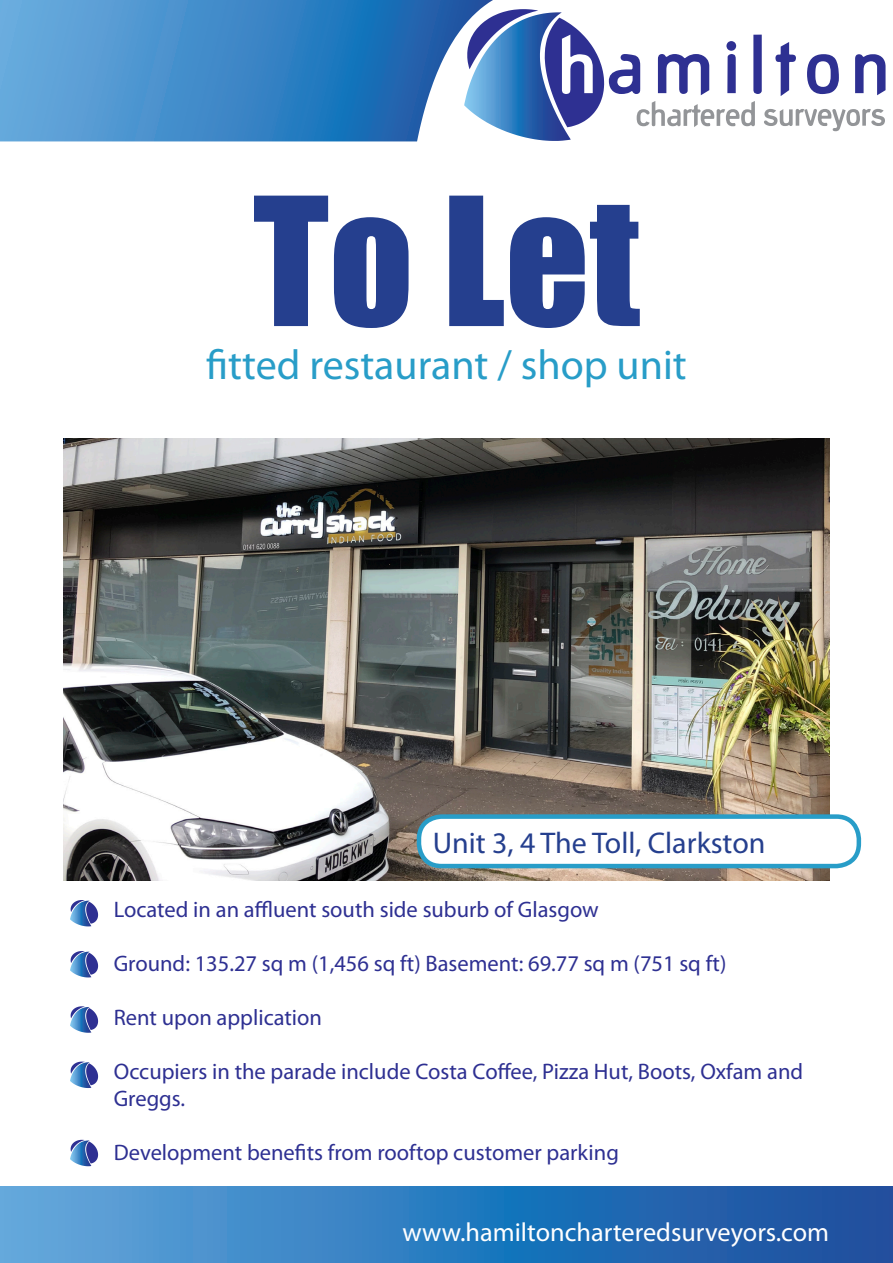
<style>
.page{position:relative;width:893px;height:1263px;background:#fff}
.page>*{position:absolute;margin:0;border:0;box-sizing:border-box;transform-origin:0 0}
.t1{font:165px "Impact";color:#253f8e}
.t2{font:42px "Myriad Pro";color:#289dc8}
.t3{font:30px "Myriad Pro";color:#253f8e}
.t4{font:26.25px "Myriad Pro";color:#fff}
.t5{font:22.5px/27px "Myriad Pro";color:#2e3092}
</style>
<div class="page">
<img style="left:64px;top:438px;width:765px;height:443px">
<svg style="left:0;top:1186px;width:893px;height:77px;background:#337abd"></svg>
<svg style="left:70px;top:900px;width:28px;height:26px"></svg>
<svg style="left:70px;top:951px;width:28px;height:26px"></svg>
<svg style="left:70px;top:1006px;width:28px;height:27px"></svg>
<svg style="left:70px;top:1061px;width:28px;height:27px"></svg>
<svg style="left:70px;top:1140px;width:28px;height:26px"></svg>
<svg style="left:0;top:0;width:493px;height:141px;background:#488eca"></svg>
<svg style="left:464px;top:9px;width:421px;height:132px"></svg>
<div style="left:419px;top:817px;width:440px;height:49px;background:#fff;border-radius:22px"></div>
<div style="left:417px;top:814px;width:444px;height:54px;border:4px solid #289dc8;border-radius:22px"></div>
<p class="t1" style="left:253px;top:133px;width:388px">To Let</p>
<p class="t2" style="left:206px;top:339px;width:482px">fitted restaurant / shop unit</p>
<p class="t3" style="left:433px;top:824px;width:334px">Unit 3, 4 The Toll, Clarkston</p>
<p class="t5" style="left:114px;top:896px;width:487px">Located in an affluent south side suburb of Glasgow</p>
<p class="t5" style="left:114px;top:950px;width:614px">Ground: 135.27 sq m (1,456 sq ft) Basement: 69.77 sq m (751 sq ft)</p>
<p class="t5" style="left:114px;top:1004px;width:210px">Rent upon application</p>
<p class="t5" style="left:114px;top:1058px;width:691px">Occupiers in the parade include Costa Coffee, Pizza Hut, Boots, Oxfam and<br>Greggs.</p>
<p class="t5" style="left:114px;top:1139px;width:507px">Development benefits from rooftop customer parking</p>
<p class="t4" style="left:403px;top:1216px;width:428px">www.hamiltoncharteredsurveyors.com</p>
</div>
